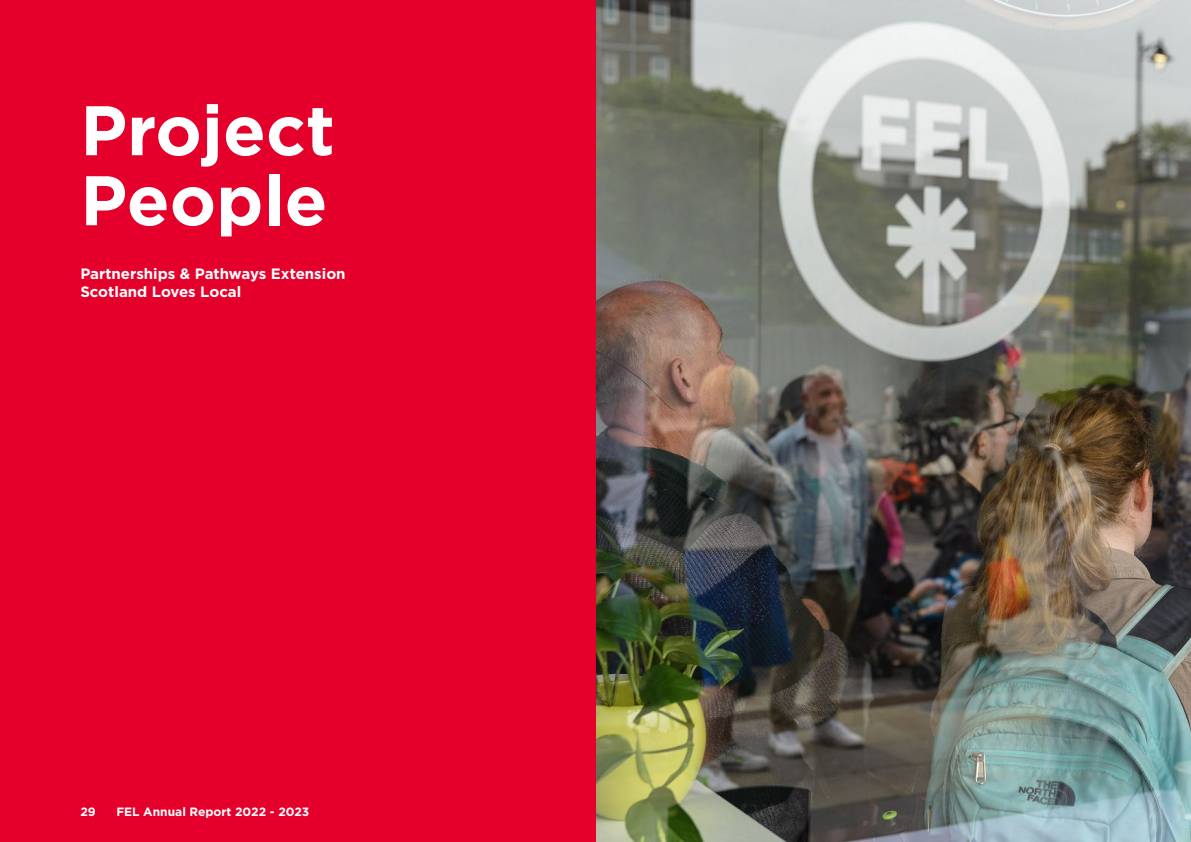
<style>
.page{position:relative;width:1191px;height:842px;background:#fff}
.page>*{position:absolute;margin:0;border:0;box-sizing:border-box;transform-origin:0 0}
.t1{font:700 70px/70px "Gotham";color:#fff}
.t2{font:700 15px/18px "Gotham";color:#fff}
.t3{font:700 12px "Gotham";color:#fff}
</style>
<div class="page">
<img style="left:595px;top:0;width:596px;height:842px">
<div style="left:0;top:0;width:595px;height:842px;background:#e4002b"></div>
<h1 class="t1" style="left:80px;top:95px;width:256px">Project<br>People</h1>
<p class="t2" style="left:80px;top:265px;width:267px">Partnerships &amp; Pathways Extension<br>Scotland Loves Local</p>
<p class="t3" style="left:80px;top:803px;width:17px">29</p>
<p class="t3" style="left:116px;top:803px;width:194px">FEL Annual Report 2022 - 2023</p>
</div>
